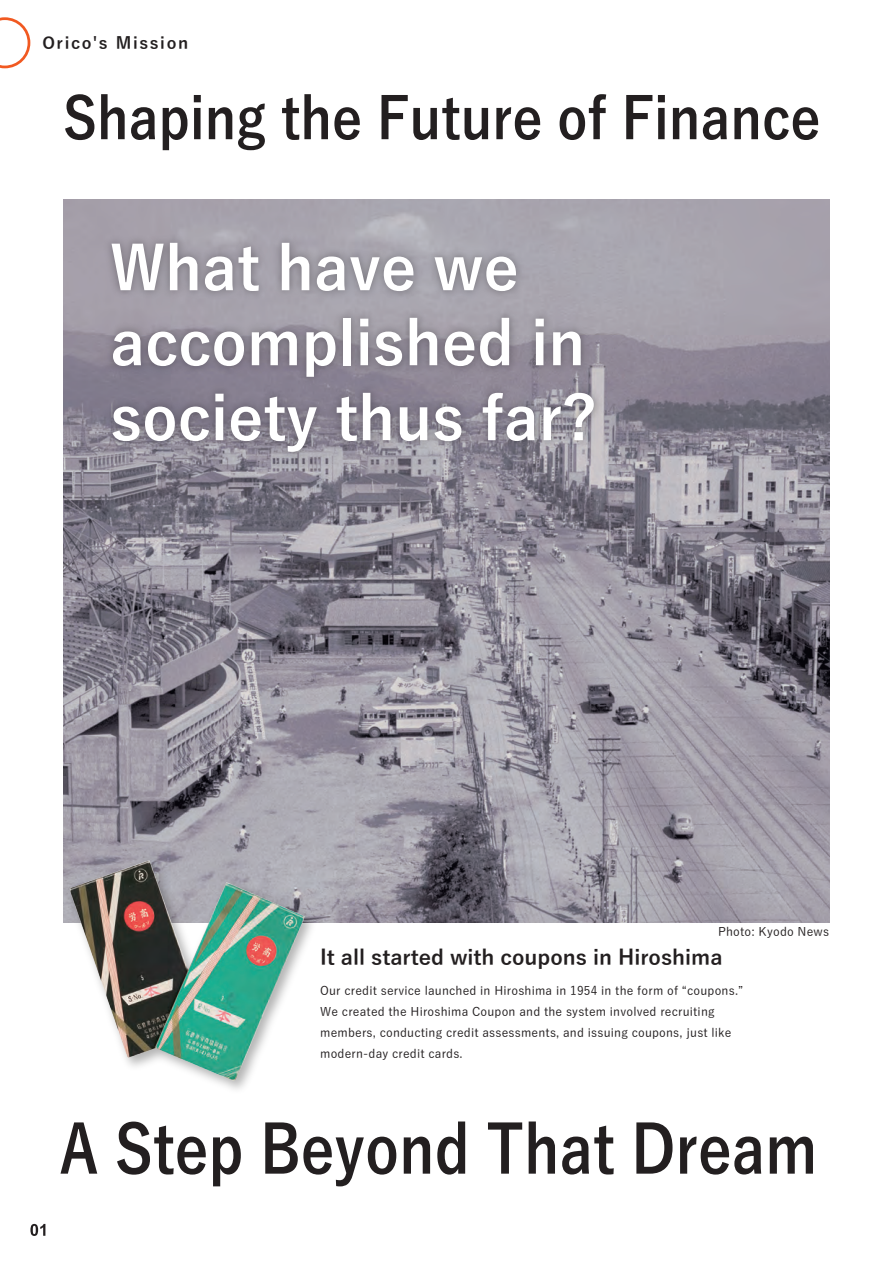
<style>
.page{position:relative;width:893px;height:1263px;background:#fff}
.page>*{position:absolute;margin:0;border:0;box-sizing:border-box;transform-origin:0 0}
.t1{font:700 66px "Yu Gothic";color:#231f20;scale:.87 1}
.t2{font:700 60px/75px "Yu Gothic";color:#fff}
.t3{font:700 57px "Yu Gothic";color:#231f20;scale:.9 1}
.t4{font:700 21px "Yu Gothic";color:#231f20}
.t5{font:700 16.5px "Yu Gothic";letter-spacing:.1em;color:#231f20}
.t6{font:500 12px/21px "Yu Gothic";letter-spacing:.015em;color:#231f20}
</style>
<div class="page">
<img style="left:64px;top:200px;width:765px;height:723px">
<img style="left:97px;top:224px;width:518px;height:248px">
<img style="left:0;top:17px;width:31px;height:52px">
<img style="left:63px;top:835px;width:323px;height:255px">
<svg style="left:30px;top:1224px;width:15px;height:12px"></svg>
<h3 class="t5" style="left:42px;top:34px;width:147px">Orico's Mission</h3>
<h3 class="t3" style="left:63px;top:86px;width:843px">Shaping the Future of Finance</h3>
<h2 class="t2" style="left:110px;top:232px;width:488px">What have we accomplished in society thus far?</h2>
<p class="t6" style="left:718px;top:920px;width:113px">Photo: Kyodo News</p>
<h3 class="t4" style="left:320px;top:946px;width:404px">It all started with coupons in Hiroshima</h3>
<p class="t6" style="left:320px;top:979px;width:425px">Our credit service launched in Hiroshima in 1954 in the form of “coupons.” We created the Hiroshima Coupon and the system involved recruiting members, conducting credit assessments, and issuing coupons, just like modern-day credit cards.</p>
<h1 class="t1" style="left:59px;top:1112px;width:949px">A Step Beyond That Dream　</h1>
</div>
